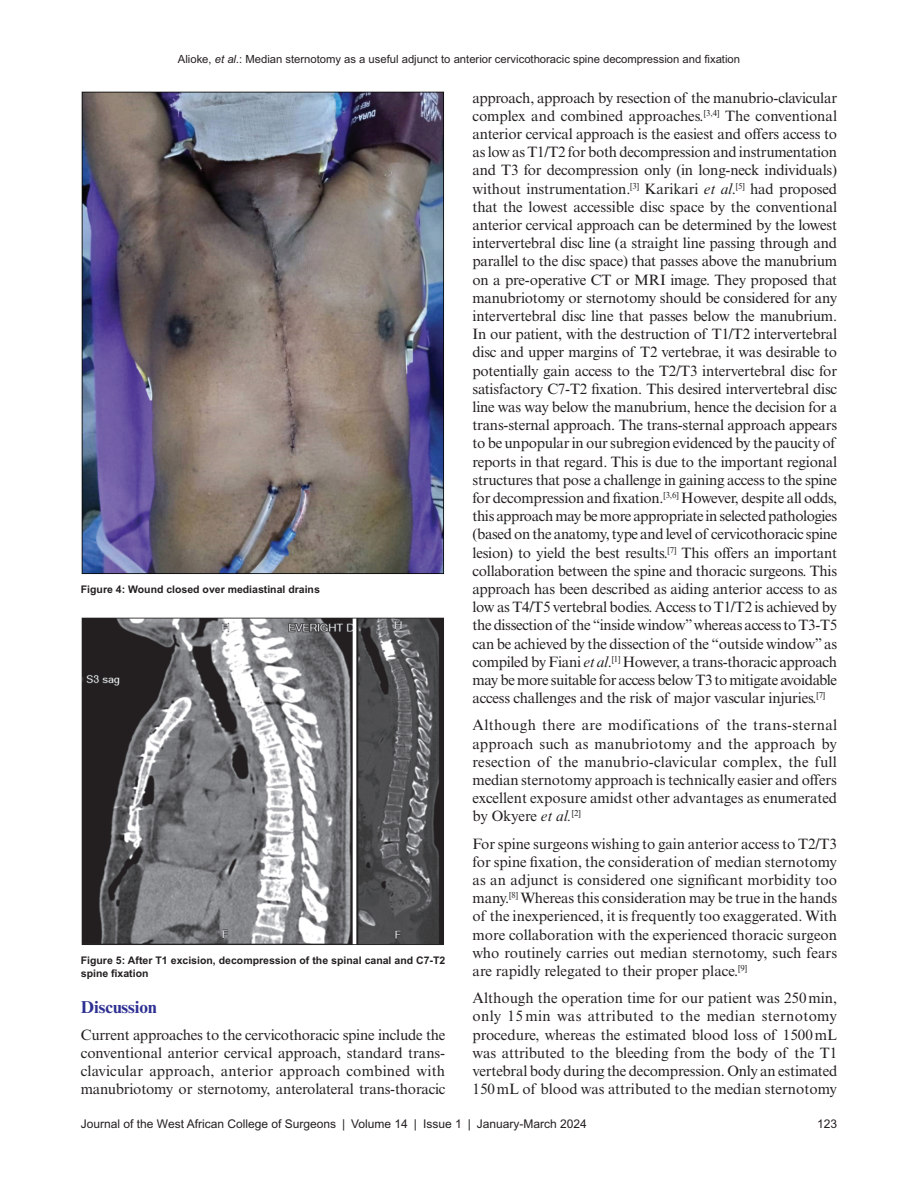
<style>
.page{position:relative;width:918px;height:1188px;background:#fff}
.page>*{position:absolute;margin:0;border:0;box-sizing:border-box;transform-origin:0 0}
.t1{font:700 17.25px "Times New Roman MT Std";color:#2e3092}
.t2{font:15px/18.1px "Times New Roman MT Std";letter-spacing:-.015em;color:#231f20;text-align:justify}
.t3{font:12px "Arial MT Std";color:#231f20}
.t4{font:11.25px "Arial MT Std";color:#231f20}
.t5{font:700 10.5px/13.5px "Arial MT Std";color:#231f20}
.s1{font-style:italic}
</style>
<div class="page">
<img style="left:81px;top:91px;width:364px;height:484px">
<img style="left:81px;top:617px;width:363px;height:328px">
<p class="t4" style="left:178px;top:52px;width:564px">Alioke, <span class="s1">et al.</span>: Median sternotomy as a useful adjunct to anterior cervicothoracic spine decompression and fixation</p>
<p class="t5" style="left:81px;top:582px;width:241px">Figure 4: Wound closed over mediastinal drains</p>
<p class="t5" style="left:81px;top:953px;width:366px">Figure 5: After T1 excision, decompression of the spinal canal and C7-T2 spine fixation</p>
<p class="t1" style="left:81px;top:997px;width:78px">Discussion</p>
<p class="t2" style="left:81px;top:1026px;width:366px">Current approaches to the cervicothoracic spine include the conventional anterior cervical approach, standard trans&shy;clavicular approach, anterior approach combined with manubriotomy or sternotomy, anterolateral trans-thoracic</p>
<p class="t2" style="left:472px;top:88px;width:366px;text-align:left">approach, approach by resection of the manubrio-clavicular complex and combined approaches.<sup>[3,4]</sup> The conventional anterior cervical approach is the easiest and offers access to as low as T1/T2 for both decompression and instrumentation and T3 for decompression only (in long-neck individuals) without instrumentation.<sup>[3]</sup> Karikari <span class="s1">et al</span>.<sup>[5]</sup> had proposed that the lowest accessible disc space by the conventional anterior cervical approach can be determined by the lowest intervertebral disc line (a straight line passing through and parallel to the disc space) that passes above the manubrium on a pre-operative CT or MRI image. They proposed that manubriotomy or sternotomy should be considered for any intervertebral disc line that passes below the manubrium.<br>In our patient, with the destruction of T1/T2 intervertebral disc and upper margins of T2 vertebrae, it was desirable to potentially gain access to the T2/T3 intervertebral disc for satisfactory C7-T2 fixation. This desired intervertebral disc line was way below the manubrium, hence the decision for a trans-sternal approach. The trans-sternal approach appears to be unpopular in our subregion evidenced by the paucity of reports in that regard. This is due to the important regional structures that pose a challenge in gaining access to the spine for decompression and fixation.<sup>[3,6]</sup> However, despite all odds, this approach may be more appropriate in selected pathologies (based on the anatomy, type and level of cervicothoracic spine lesion) to yield the best results.<sup>[7]</sup> This offers an important collaboration between the spine and thoracic surgeons. This approach has been described as aiding anterior access to as low as T4/T5 vertebral bodies. Access to T1/T2 is achieved by the dissection of the “inside window” whereas access to T3-T5 can be achieved by the dissection of the “outside window” as compiled by Fiani <span class="s1">et al</span>.<sup>[1]</sup> However, a trans-thoracic approach may be more suitable for access below T3 to mitigate avoidable access challenges and the risk of major vascular injuries.<sup>[7]</sup></p>
<p class="t2" style="left:472px;top:716px;width:366px">Although there are modifications of the trans-sternal approach such as manubriotomy and the approach by resection of the manubrio-clavicular complex, the full median sternotomy approach is technically easier and offers excellent exposure amidst other advantages as enumerated by Okyere <span class="s1">et al.</span><sup>[2]</sup></p>
<p class="t2" style="left:472px;top:835px;width:366px">For spine surgeons wishing to gain anterior access to T2/T3 for spine fixation, the consideration of median sternotomy as an adjunct is considered one significant morbidity too many.<sup>[8]</sup> Whereas this consideration may be true in the hands of the inexperienced, it is frequently too exaggerated. With more collaboration with the experienced thoracic surgeon who routinely carries out median sternotomy, such fears are rapidly relegated to their proper place.<sup>[9]</sup></p>
<p class="t2" style="left:472px;top:989px;width:366px">Although the operation time for our patient was 250min, only 15 min was attributed to the median sternotomy procedure, whereas the estimated blood loss of 1500mL was attributed to the bleeding from the body of the T1 vertebral body during the decompression. Only an estimated 150mL of blood was attributed to the median sternotomy</p>
<p class="t3" style="left:81px;top:1117px;width:508px">Journal of the West African College of Surgeons | Volume 14 | Issue 1 | January-March 2024</p>
<p class="t3" style="left:817px;top:1117px;width:22px">123</p>
</div>
